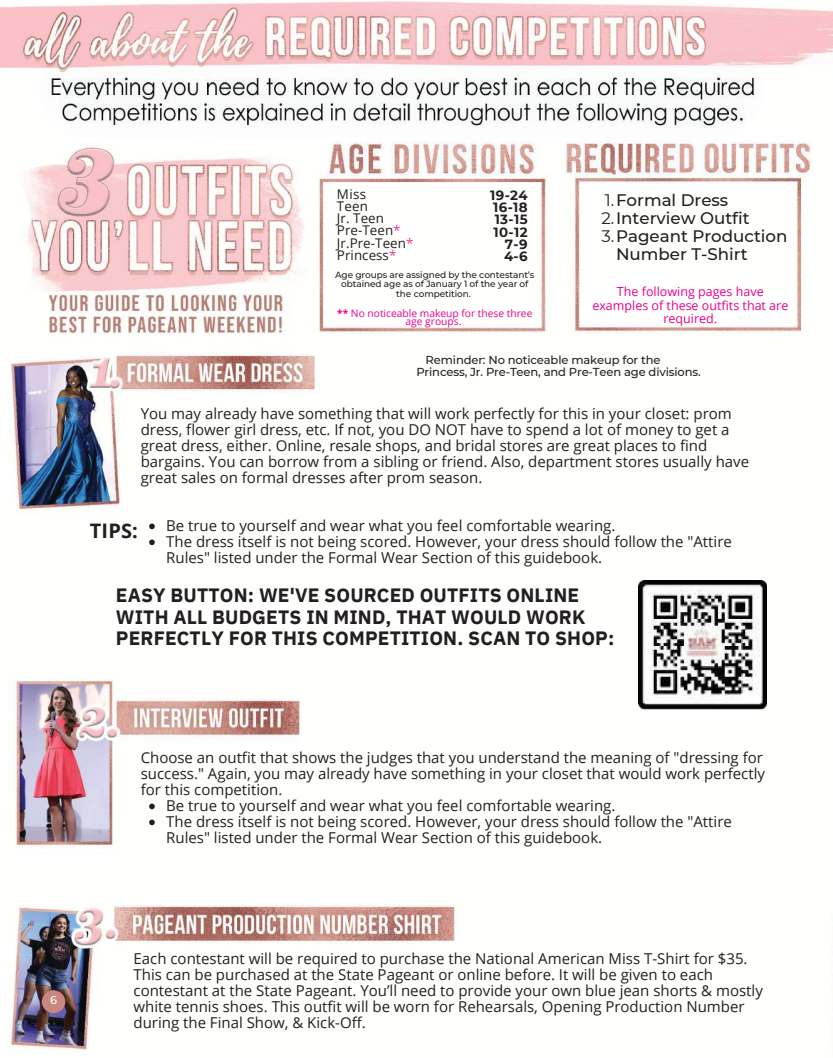
<style>
.page{position:relative;width:833px;height:1058px;background:#fff}
.page>*{position:absolute;margin:0;border:0;box-sizing:border-box;transform-origin:0 0}
.t1{font:700 20px "Open Sans";color:#231f20}
.t2{font:700 19.25px/21.5px "IBM Plex Sans";letter-spacing:.005em;color:#231f20}
.t3{font:500 16.62px "Montserrat";color:#231f20}
.t4{font:15px/16px "Open Sans";color:#231f20}
.t5{font:13.38px/12.2px "Open Sans";letter-spacing:.005em;color:#231f20}
.t6{font:700 13.38px/12.2px "Montserrat";letter-spacing:.03em;color:#231f20;text-align:right}
.t7{font:12.5px/13.1px "Open Sans";color:#ec008c;text-align:center}
.t8{font:500 11.5px/12.5px "Montserrat";letter-spacing:-.01em;color:#231f20}
.t9{font:700 11.25px "Montserrat";color:#fff}
.t10{font:500 11.25px "Montserrat";color:#fff}
.t11{font:10.25px/8.5px "Open Sans";color:#ec008c;text-align:center}
.t12{font:500 9px/9.8px "Montserrat";letter-spacing:-.01em;color:#231f20;text-align:center}
.s1{color:#e43a93}
.s2{font-weight:700}
.s3{font-weight:400}
</style>
<div class="page">
<img style="left:0;top:1px;width:832px;height:1053px">
<svg style="left:149px;top:523px;width:6px;height:6px"></svg>
<svg style="left:149px;top:539px;width:6px;height:6px"></svg>
<img style="left:638px;top:580px;width:128px;height:163px">
<svg style="left:149px;top:803px;width:6px;height:6px"></svg>
<svg style="left:149px;top:819px;width:6px;height:6px"></svg>
<div style="left:42px;top:990px;width:23px;height:22px;background:#cb877f;border-radius:50%"></div>
<p class="t5" style="left:337px;top:187px;width:78px">Miss<br>Teen<br>Jr. Teen<br>Pre-Teen<span class="s1">*<br></span>Jr.Pre-Teen<span class="s1">*<br></span>Princess<span class="s1">*</span></p>
<p class="t6" style="left:490px;top:189px;width:39px">19-24<br>16-18<br>13-15<br>10-12<br>7-9<br>4-6</p>
<p class="t12" style="left:335px;top:269px;width:201px">Age groups are assigned by the contestant’s obtained age as of January 1 of the year of the competition.</p>
<p class="t11" style="left:337px;top:308px;width:197px"><span class="s2">**</span> No noticeable makeup for these three age groups.</p>
<p class="t3" style="left:604px;top:190px;width:125px"><span class="s3">1.</span>Formal Dress</p>
<p class="t3" style="left:601px;top:208px;width:150px"><span class="s3">2.</span>Interview Outfit</p>
<p class="t3" style="left:601px;top:226px;width:187px"><span class="s3">3.</span>Pageant Production</p>
<p class="t3" style="left:616px;top:244px;width:133px">Number T-Shirt</p>
<p class="t7" style="left:592px;top:285px;width:197px">The following pages have examples of these outfits that are required.</p>
<p class="t8" style="left:416px;top:353px;width:286px;text-indent:9px">Reminder: No noticeable makeup for the<br>Princess, Jr. Pre-Teen, and Pre-Teen age divisions.</p>
<p class="t4" style="left:141px;top:405px;width:610px">You may already have something that will work perfectly for this in your closet: prom dress, flower girl dress, etc. If not, you DO NOT have to spend a lot of money to get a great dress, either. Online, resale shops, and bridal stores are great places to find bargains. You can borrow from a sibling or friend. Also, department stores usually have great sales on formal dresses after prom season.</p>
<p class="t4" style="left:166px;top:517px;width:567px">Be true to yourself and wear what you feel comfortable wearing.<br>The dress itself is not being scored. However, your dress should follow the "Attire<br>Rules" listed under the Formal Wear Section of this guidebook.</p>
<p class="t2" style="left:116px;top:584px;width:500px">EASY BUTTON: WE'VE SOURCED OUTFITS ONLINE<br>WITH ALL BUDGETS IN MIND, THAT WOULD WORK<br>PERFECTLY FOR THIS COMPETITION. SCAN TO SHOP:</p>
<h1 class="t1" style="left:90px;top:517px;width:50px">TIPS:</h1>
<p class="t10" style="left:50px;top:993px;width:8px">6</p>
<p class="t9" style="left:53px;top:994px;width:9px">6</p>
<p class="t4" style="left:141px;top:749px;width:623px">Choose an outfit that shows the judges that you understand the meaning of "dressing for</p>
<p class="t4" style="left:141px;top:765px;width:625px">success." Again, you may already have something in your closet that would work perfectly</p>
<p class="t4" style="left:141px;top:781px;width:143px">for this competition.</p>
<p class="t4" style="left:166px;top:797px;width:451px">Be true to yourself and wear what you feel comfortable wearing.</p>
<p class="t4" style="left:166px;top:813px;width:567px">The dress itself is not being scored. However, your dress should follow the "Attire</p>
<p class="t4" style="left:166px;top:829px;width:437px">Rules" listed under the Formal Wear Section of this guidebook.</p>
<p class="t4" style="left:134px;top:949px;width:630px">Each contestant will be required to purchase the National American Miss T-Shirt for $35.<br>This can be purchased at the State Pageant or online before. It will be given to each contestant at the State Pageant. You’ll need to provide your own blue jean shorts &amp; mostly white tennis shoes. This outfit will be worn for Rehearsals, Opening Production Number during the Final Show, &amp; Kick-Off.</p>
</div>
